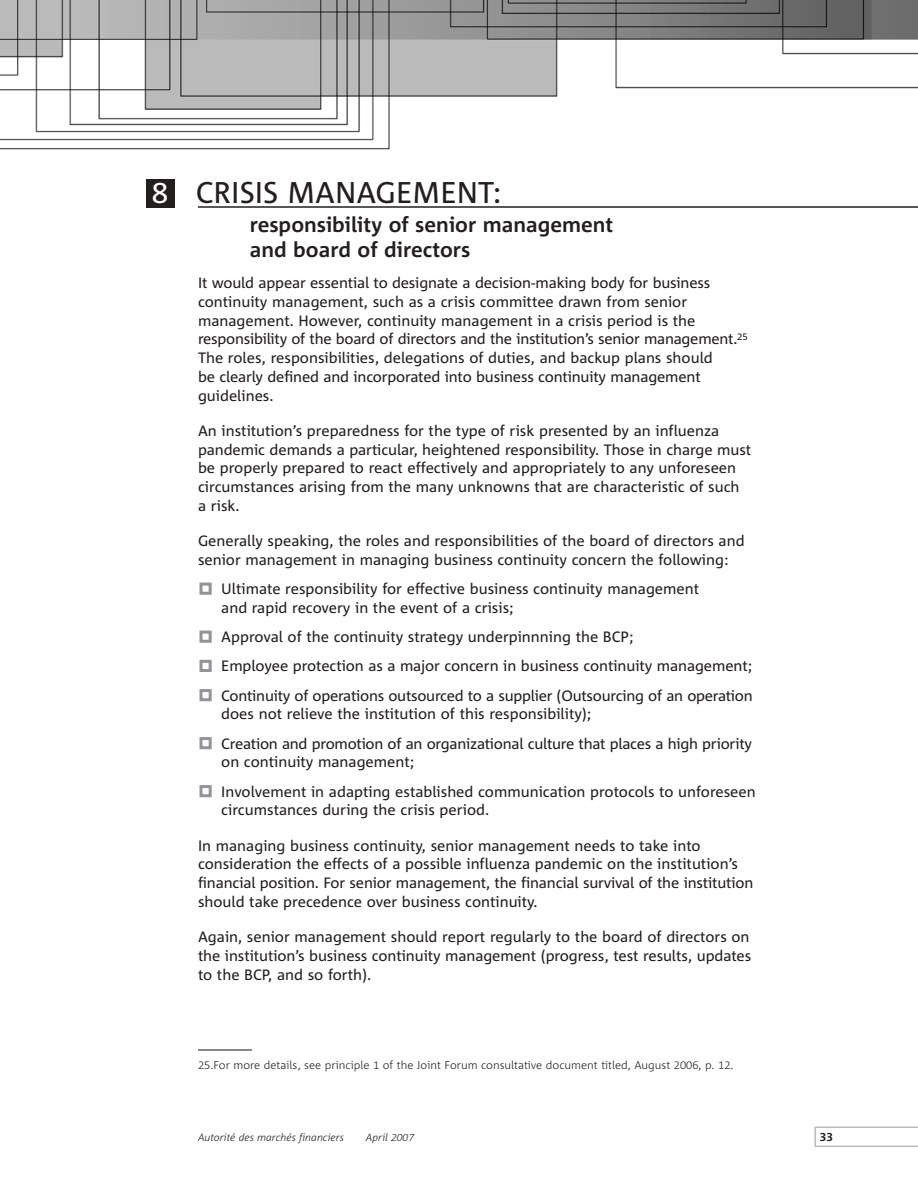
<style>
.page{position:relative;width:918px;height:1188px;background:#fff}
.page>*{position:absolute;margin:0;border:0;box-sizing:border-box;transform-origin:0 0}
.t1{font:30px "Corpid";color:#231f1f}
.t2{font:30px "Corpid Caps";color:#fff}
.t3{font:700 21px/24.8px "Corpid";color:#231f1f}
.t4{font:15px/18.8px "Corpid";color:#231f1f}
.t5{font:700 12px "Corpid Caps";color:#231f1f}
.t6{font:300 11.25px "Corpid";color:#231f1f}
.t7{font:italic 300 10.5px "Corpid";color:#231f1f}
.s1{font-family:"Corpid Caps"}
</style>
<div class="page">
<img style="left:0;top:0;width:918px;height:150px">
<svg style="left:814px;top:1126px;width:104px;height:21px"></svg>
<hr style="left:198px;top:206px;width:720px;height:2px;background:#231f1f">
<svg style="left:199px;top:582px;width:13px;height:216px"></svg>
<div style="left:146px;top:179px;width:28px;height:29px;background:#231f1f"></div>
<hr style="left:198px;top:1049px;width:54px;height:2px;background:#231f1f">
<h1 class="t2" style="left:152px;top:176px;width:18px">8</h1>
<h1 class="t1" style="left:196px;top:178px;width:307px">CRISIS MANAGEMENT:</h1>
<h2 class="t3" style="left:250px;top:214px;width:365px">responsibility of senior management and board of directors</h2>
<p class="t4" style="left:198px;top:274px;width:551px">It would appear essential to designate a decision-making body for business continuity management, such as a crisis committee drawn from senior management. However, continuity management in a crisis period is the responsibility of the board of directors and the institution’s senior management.<sup>25<br></sup>The roles, responsibilities, delegations of duties, and backup plans should<br>be clearly defined and incorporated into business continuity management guidelines.</p>
<p class="t4" style="left:198px;top:422px;width:555px">An institution’s preparedness for the type of risk presented by an influenza pandemic demands a particular, heightened responsibility. Those in charge must be properly prepared to react effectively and appropriately to any unforeseen circumstances arising from the many unknowns that are characteristic of such a risk.</p>
<p class="t4" style="left:198px;top:532px;width:548px">Generally speaking, the roles and responsibilities of the board of directors and senior management in managing business continuity concern the following:</p>
<p class="t4" style="left:221px;top:580px;width:480px">Ultimate responsibility for effective business continuity management and rapid recovery in the event of a crisis;</p>
<p class="t4" style="left:221px;top:623px;width:533px;line-height:29.2px">Approval of the continuity strategy underpinnning the BCP;<br>Employee protection as a major concern in business continuity management;<br>Continuity of operations outsourced to a supplier (Outsourcing of an operation</p>
<p class="t4" style="left:221px;top:700px;width:532px;line-height:29.2px">does not relieve the institution of this responsibility);<br>Creation and promotion of an organizational culture that places a high priority</p>
<p class="t4" style="left:221px;top:748px;width:536px;line-height:29.2px">on continuity management;<br>Involvement in adapting established communication protocols to unforeseen</p>
<p class="t4" style="left:221px;top:801px;width:269px">circumstances during the crisis period.</p>
<p class="t4" style="left:198px;top:837px;width:557px">In managing business continuity, senior management needs to take into consideration the effects of a possible influenza pandemic on the institution’s financial position. For senior management, the financial survival of the institution should take precedence over business continuity.</p>
<p class="t4" style="left:198px;top:928px;width:555px;text-align:justify">Again, senior management should report regularly to the board of directors on the institution’s business continuity management (progress, test results, updates to the BCP, and so forth).</p>
<p class="t6" style="left:198px;top:1059px;width:537px"><span class="s1">25</span>.For more details, see principle <span class="s1">1</span> of the Joint Forum consultative document titled, August <span class="s1">2006</span>, p. <span class="s1">12</span>.</p>
<p class="t7" style="left:198px;top:1132px;width:148px">Autorité des marchés financiers</p>
<p class="t7" style="left:366px;top:1132px;width:50px">April <span class="s1">2007</span></p>
<p class="t5" style="left:820px;top:1130px;width:15px">33</p>
</div>
